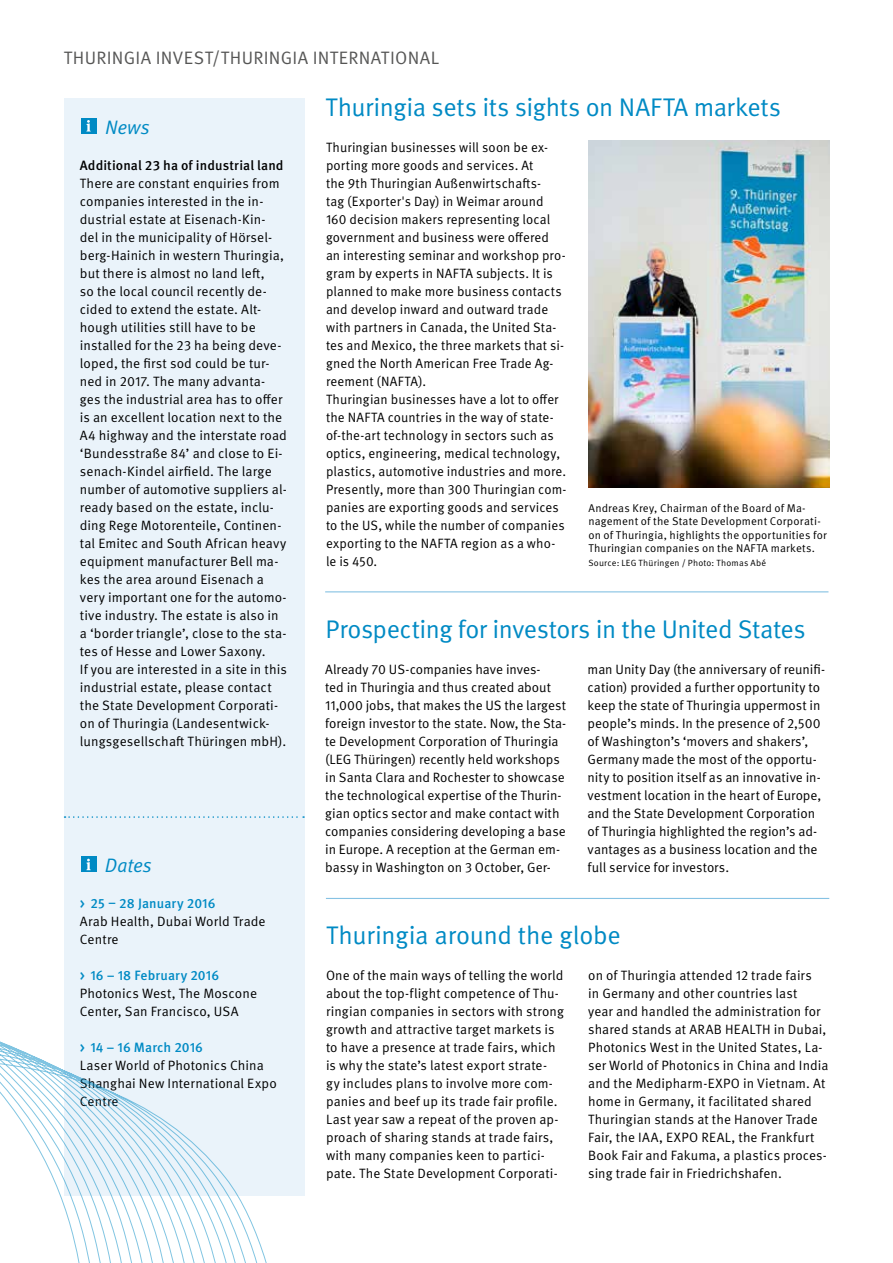
<style>
.page{position:relative;width:893px;height:1263px;background:#fff}
.page>*{position:absolute;margin:0;border:0;box-sizing:border-box;transform-origin:0 0}
.t1{font:25.5px "Meta OT Norm";letter-spacing:-.015em;color:#008ac4}
.t2{font:19.5px "Meta OT Norm Ita";letter-spacing:-.005em;color:#008ac4}
.t3{font:18px "Meta OT Norm";letter-spacing:.02em;color:#565655}
.t4{font:13.5px/18px "Meta OT Norm";letter-spacing:.005em;color:#000}
.t5{font:500 13.5px "Meta OT";letter-spacing:.005em;color:#008ac4}
.t6{font:500 13.5px "Meta OT";letter-spacing:.005em;color:#000}
.t7{font:11.25px/13.5px "Meta OT Norm";letter-spacing:.015em;color:#000}
.t8{font:9px "Meta OT Norm";letter-spacing:.025em;color:#000}
</style>
<div class="page">
<div style="left:64px;top:99px;width:241px;height:1097px;background:#eaf3fa"></div>
<svg style="left:65px;top:816px;width:239px;height:2px"></svg>
<hr style="left:325px;top:591px;width:503px;height:1px;background:#86c2e3">
<hr style="left:326px;top:898px;width:503px;height:1px;background:#86c2e3">
<div style="left:81px;top:118px;width:16px;height:16px;background:#008ac4"></div>
<svg style="left:86px;top:120px;width:5px;height:11px"></svg>
<div style="left:81px;top:856px;width:16px;height:16px;background:#008ac4"></div>
<svg style="left:86px;top:859px;width:5px;height:11px"></svg>
<svg style="left:0;top:1041px;width:267px;height:222px"></svg>
<img style="left:588px;top:140px;width:241px;height:348px">
<h3 class="t3" style="left:64px;top:47px;width:377px">THURINGIA INVEST/THURINGIA INTERNATIONAL</h3>
<h2 class="t2" style="left:105px;top:115px;width:46px">News</h2>
<p class="t6" style="left:80px;top:157px;width:205px">Additional 23 ha of industrial land</p>
<p class="t4" style="left:80px;top:174px;width:209px">There are constant enquiries from companies interested in the in&shy;dustrial estate at Eisenach-Kin&shy;del in the municipality of Hörsel&shy;berg-Hainich in western Thuringia, but there is almost no land left,<br>so the local council recently de&shy;cided to extend the estate. Alt&shy;hough utilities still have to be installed for the 23 ha being deve&shy;loped, the first sod could be tur&shy;ned in 2017. The many advanta&shy;ges the industrial area has to offer is an excellent location next to the A4 highway and the interstate road ‘Bundesstraße 84’ and close to Ei&shy;senach-Kindel airfield. The large number of automotive suppliers al&shy;ready based on the estate, inclu&shy;ding Rege Motorenteile, Continen&shy;tal Emitec and South African heavy equipment manufacturer Bell ma&shy;kes the area around Eisenach a very important one for the automo&shy;tive industry. The estate is also in a ‘border triangle’, close to the sta&shy;tes of Hesse and Lower Saxony.<br>If you are interested in a site in this industrial estate, please contact the State Development Corporati&shy;on of Thuringia (Landesentwick&shy;lungsgesellschaft Thüringen mbH).</p>
<h2 class="t2" style="left:105px;top:853px;width:49px">Dates</h2>
<p class="t5" style="left:80px;top:895px;width:137px">&gt; 25 – 28 January 2016</p>
<p class="t4" style="left:80px;top:912px;width:187px">Arab Health, Dubai World Trade<br>Centre</p>
<p class="t5" style="left:80px;top:967px;width:141px">&gt; 16 – 18 February 2016</p>
<p class="t4" style="left:80px;top:984px;width:179px">Photonics West, The Moscone<br>Center, San Francisco, USA</p>
<p class="t5" style="left:80px;top:1039px;width:125px">&gt; 14 – 16 March 2016</p>
<p class="t4" style="left:80px;top:1056px;width:199px">Laser World of Photonics China<br>Shanghai New International Expo<br>Centre</p>
<h1 class="t1" style="left:326px;top:92px;width:457px">Thuringia sets its sights on NAFTA markets</h1>
<p class="t4" style="left:326px;top:138px;width:242px">Thuringian businesses will soon be ex&shy;porting more goods and services. At<br>the 9th Thuringian Außenwirtschafts-<br>tag (Exporter's Day) in Weimar around 160 decision makers representing local government and business were offered an interesting seminar and workshop pro&shy;gram by experts in NAFTA subjects. It is planned to make more business contacts and develop inward and outward trade with partners in Canada, the United Sta&shy;tes and Mexico, the three markets that si&shy;gned the North American Free Trade Ag&shy;reement (NAFTA).<br>Thuringian businesses have a lot to offer the NAFTA countries in the way of state&shy;of-the-art technology in sectors such as optics, engineering, medical technology, plastics, automotive industries and more.<br>Presently, more than 300 Thuringian com&shy;panies are exporting goods and services to the US, while the number of companies exporting to the NAFTA region as a who&shy;le is 450.</p>
<p class="t7" style="left:588px;top:501px;width:240px">Andreas Krey, Chairman of the Board of Ma&shy;nagement of the State Development Corporati&shy;on of Thuringia, highlights the opportunities for Thuringian companies on the NAFTA markets.</p>
<p class="t8" style="left:588px;top:557px;width:179px">Source: LEG Thüringen / Photo: Thomas Abé</p>
<h1 class="t1" style="left:326px;top:614px;width:482px">Prospecting for investors in the United States</h1>
<p class="t4" style="left:325px;top:660px;width:243px">Already 70 US-companies have inves-<br>ted in Thuringia and thus created about 11,000 jobs, that makes the US the largest foreign investor to the state. Now, the Sta&shy;te Development Corporation of Thuringia (LEG Thüringen) recently held workshops in Santa Clara and Rochester to showcase the technological expertise of the Thurin&shy;gian optics sector and make contact with companies considering developing a base in Europe. A reception at the German em&shy;bassy in Washington on 3 October, Ger-</p>
<p class="t4" style="left:588px;top:660px;width:239px">man Unity Day (the anniversary of reunifi&shy;cation) provided a further opportunity to keep the state of Thuringia uppermost in people’s minds. In the presence of 2,500 of Washington’s ‘movers and shakers’, Germany made the most of the opportu&shy;nity to position itself as an innovative in&shy;vestment location in the heart of Europe, and the State Development Corporation of Thuringia highlighted the region’s ad&shy;vantages as a business location and the full service for investors.</p>
<h1 class="t1" style="left:326px;top:920px;width:296px">Thuringia around the globe</h1>
<p class="t4" style="left:326px;top:966px;width:239px">One of the main ways of telling the world about the top-flight competence of Thu&shy;ringian companies in sectors with strong growth and attractive target markets is to have a presence at trade fairs, which is why the state’s latest export strate&shy;gy includes plans to involve more com&shy;panies and beef up its trade fair profile.<br>Last year saw a repeat of the proven ap&shy;proach of sharing stands at trade fairs, with many companies keen to partici&shy;pate. The State Development Corporati-</p>
<p class="t4" style="left:588px;top:966px;width:242px">on of Thuringia attended 12 trade fairs<br>in Germany and other countries last<br>year and handled the administration for shared stands at ARAB HEALTH in Dubai, Photonics West in the United States, La&shy;ser World of Photonics in China and India and the Medipharm-EXPO in Vietnam. At home in Germany, it facilitated shared Thuringian stands at the Hanover Trade Fair, the IAA, EXPO REAL, the Frankfurt Book Fair and Fakuma, a plastics proces&shy;sing trade fair in Friedrichshafen.</p>
</div>
